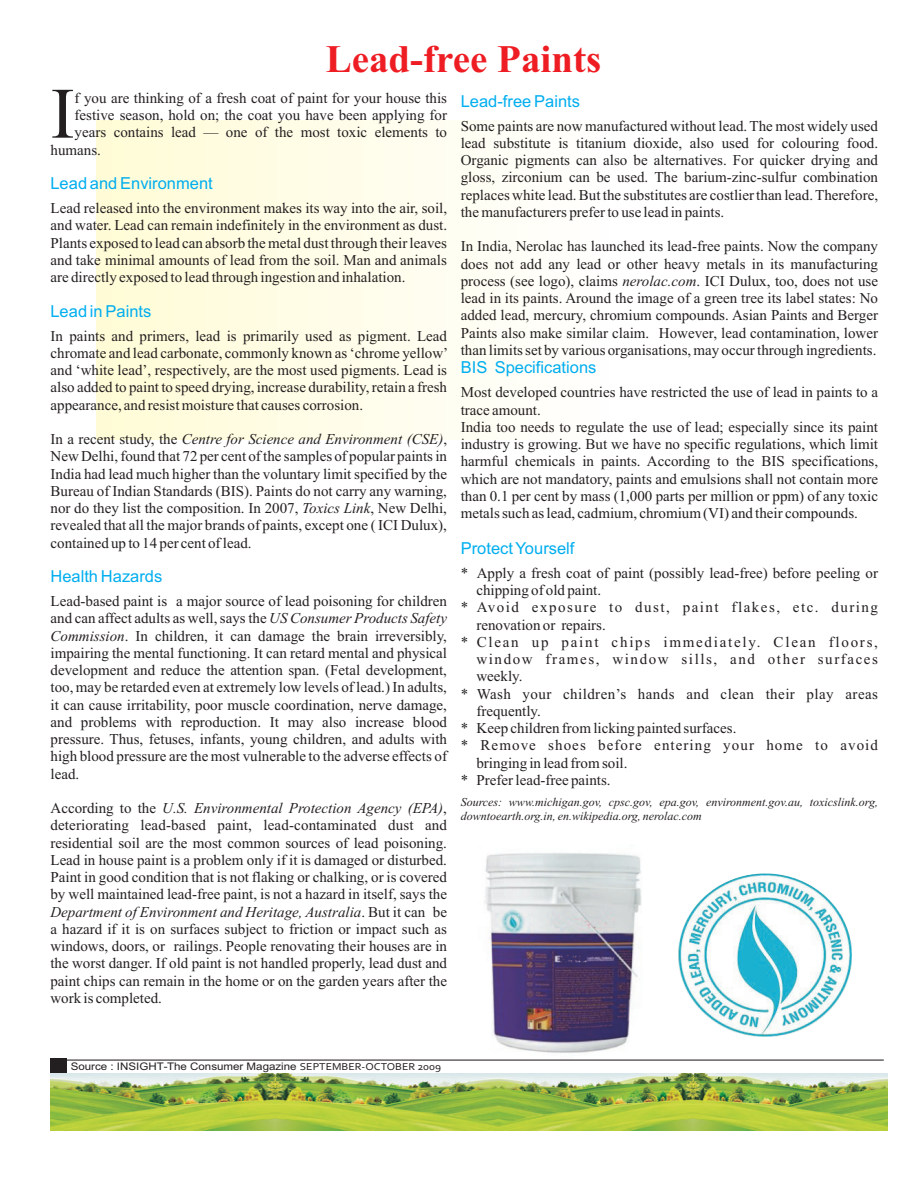
<style>
.page{position:relative;width:918px;height:1188px;background:#fff}
.page>*{position:absolute;margin:0;border:0;box-sizing:border-box;transform-origin:0 0}
.t1{font:72.3px "Times New Roman";color:#231f20}
.t2{font:700 39px "Times New Roman";color:#ee1d23}
.t3{font:16.5px "Arial";color:#00aeef}
.t4{font:15px/17.2px "Times New Roman";color:#231f20;text-align:justify}
.t5{font:15px "Times New Roman";letter-spacing:.03em;color:#231f20}
.t6{font:15px "Times New Roman";letter-spacing:.1em;color:#231f20}
.t7{font:15px "Times New Roman";letter-spacing:.12em;color:#231f20}
.t8{font:15px "Times New Roman";letter-spacing:.105em;color:#231f20}
.t9{font:15px "Times New Roman";letter-spacing:.07em;color:#231f20}
.t10{font:italic 12px/14.2px "Times New Roman";color:#231f20}
.t11{font:10.5px "Arial";color:#231f20;scale:1.1 1}
.s1{font-style:italic}
.s2{font-family:"Corbel"}
</style>
<div class="page">
<img style="left:466px;top:853px;width:193px;height:207px">
<div style="left:96px;top:120px;width:722px;height:320px;background:linear-gradient(to right,#fffcd9,#fff)"></div>
<hr style="left:67px;top:1060px;width:817px;height:1px;background:#231f20">
<div style="left:50px;top:1059px;width:17px;height:14px;background:#231f20"></div>
<img style="left:51px;top:1074px;width:641px;height:56px">
<img style="left:692px;top:1074px;width:196px;height:56px">
<img style="left:679px;top:874px;width:173px;height:162px;border-radius:50%">
<h2 class="t2" style="left:326px;top:46px;width:277px">Lead-free Paints</h2>
<h1 class="t1" style="left:51px;top:88px;width:26px">I</h1>
<p class="t4" style="left:75px;top:91px;width:374px">f you are thinking of a fresh coat of paint for your house this festive season, hold on; the coat you have been applying for</p>
<p class="t4" style="left:51px;top:125px;width:398px;text-indent:24px">years contains lead — one of the most toxic elements to humans.</p>
<p class="t3" style="left:50px;top:177px;width:164px">Lead and Environment</p>
<p class="t4" style="left:51px;top:201px;width:398px">Lead released into the environment makes its way into the air, soil, and water. Lead can remain indefinitely in the environment as dust.<br>Plants exposed to lead can absorb the metal dust through their leaves and take minimal amounts of lead from the soil. Man and animals are directly exposed to lead through ingestion and inhalation.</p>
<p class="t3" style="left:50px;top:305px;width:102px">Lead in Paints</p>
<p class="t4" style="left:51px;top:329px;width:399px">In paints and primers, lead is primarily used as pigment. Lead chromate and lead carbonate, commonly known as ‘chrome yellow’ and ‘white lead’, respectively, are the most used pigments. Lead is also added to paint to speed drying, increase durability, retain a fresh appearance, and resist moisture that causes corrosion.</p>
<p class="t4" style="left:51px;top:432px;width:398px">In a recent study, the <span class="s1">Centre for Science and Environment (CSE)</span>, New Delhi, found that 72 per cent of the samples of popular paints in India had lead much higher than the voluntary limit specified by the Bureau of Indian Standards (BIS). Paints do not carry any warning, nor do they list the composition. In 2007, <span class="s1">Toxics Link</span>, New Delhi, revealed that all the major brands of paints, except one ( ICI Dulux), contained up to 14 per cent of lead.</p>
<p class="t3" style="left:50px;top:570px;width:113px">Health Hazards</p>
<p class="t4" style="left:51px;top:594px;width:398px">Lead-based paint is a major source of lead poisoning for children and can affect adults as well, says the <span class="s1">US Consumer Products Safety Commission</span>. In children, it can damage the brain irreversibly, impairing the mental functioning. It can retard mental and physical development and reduce the attention span. (Fetal development, too, may be retarded even at extremely low levels of lead.) In adults, it can cause irritability, poor muscle coordination, nerve damage, and problems with reproduction. It may also increase blood pressure. Thus, fetuses, infants, young children, and adults with high blood pressure are the most vulnerable to the adverse effects of lead.</p>
<p class="t4" style="left:50px;top:801px;width:398px">According to the <span class="s1">U.S. Environmental Protection Agency (EPA)</span>, deteriorating lead-based paint, lead-contaminated dust and residential soil are the most common sources of lead poisoning.<br>Lead in house paint is a problem only if it is damaged or disturbed.<br>Paint in good condition that is not flaking or chalking, or is covered by well maintained lead-free paint, is not a hazard in itself, says the <span class="s1">Department of Environment and Heritage, Australia</span>. But it can be a hazard if it is on surfaces subject to friction or impact such as windows, doors, or railings. People renovating their houses are in the worst danger. If old paint is not handled properly, lead dust and paint chips can remain in the home or on the garden years after the work is completed.</p>
<p class="t3" style="left:461px;top:95px;width:121px">Lead-free Paints</p>
<p class="t4" style="left:461px;top:118px;width:419px">Some paints are now manufactured without lead. The most widely used lead substitute is titanium dioxide, also used for colouring food.<br>Organic pigments can also be alternatives. For quicker drying and gloss, zirconium can be used. The barium-zinc-sulfur combination replaces white lead. But the substitutes are costlier than lead. Therefore, the manufacturers prefer to use lead in paints.</p>
<p class="t4" style="left:461px;top:239px;width:419px">In India, Nerolac has launched its lead-free paints. Now the company does not add any lead or other heavy metals in its manufacturing process (see logo), claims <span class="s1">nerolac.com</span>. ICI Dulux, too, does not use lead in its paints. Around the image of a green tree its label states: No added lead, mercury, chromium compounds. Asian Paints and Berger Paints also make similar claim. However, lead contamination, lower than limits set by various organisations, may occur through ingredients.</p>
<p class="t4" style="left:461px;top:385px;width:419px;text-align:left">Most developed countries have restricted the use of lead in paints to a trace amount.<br>India too needs to regulate the use of lead; especially since its paint industry is growing. But we have no specific regulations, which limit harmful chemicals in paints. According to the BIS specifications, which are not mandatory, paints and emulsions shall not contain more than 0.1 per cent by mass (1,000 parts per million or ppm) of any toxic metals such as lead, cadmium, chromium (VI) and their compounds.</p>
<p class="t3" style="left:461px;top:361px;width:137px">BIS Specifications</p>
<p class="t3" style="left:461px;top:542px;width:115px">Protect Yourself</p>
<p class="t4" style="left:461px;top:566px;width:419px">* Apply a fresh coat of paint (possibly lead-free) before peeling or</p>
<p class="t4" style="left:476px;top:583px;width:126px">chipping of old paint.</p>
<p class="t6" style="left:461px;top:602px;width:419px">* Avoid exposure to dust, paint flakes, etc. during</p>
<p class="t4" style="left:476px;top:617px;width:131px">renovation or repairs.</p>
<p class="t7" style="left:461px;top:636px;width:419px">* Clean up paint chips immediately. Clean floors,</p>
<p class="t8" style="left:476px;top:654px;width:403px">window frames, window sills, and other surfaces</p>
<p class="t4" style="left:476px;top:669px;width:48px">weekly.</p>
<p class="t5" style="left:461px;top:688px;width:419px">* Wash your children’s hands and clean their play areas</p>
<p class="t4" style="left:476px;top:704px;width:66px">frequently.</p>
<p class="t4" style="left:461px;top:721px;width:277px">* Keep children from licking painted surfaces.</p>
<p class="t9" style="left:461px;top:740px;width:419px">* Remove shoes before entering your home to avoid</p>
<p class="t4" style="left:476px;top:755px;width:153px">bringing in lead from soil.</p>
<p class="t4" style="left:461px;top:773px;width:151px">* Prefer lead-free paints.</p>
<p class="t10" style="left:461px;top:796px;width:419px">Sources: www.michigan.gov, cpsc.gov, epa.gov, environment.gov.au, toxicslink.org, downtoearth.org.in, en.wikipedia.org, nerolac.com</p>
<p class="t11" style="left:71px;top:1063px;width:338px">Source : INSIGHT-The Consumer Magazine <span class="s2">SEPTEMBER-OCTOBER 2009</span></p>
</div>
